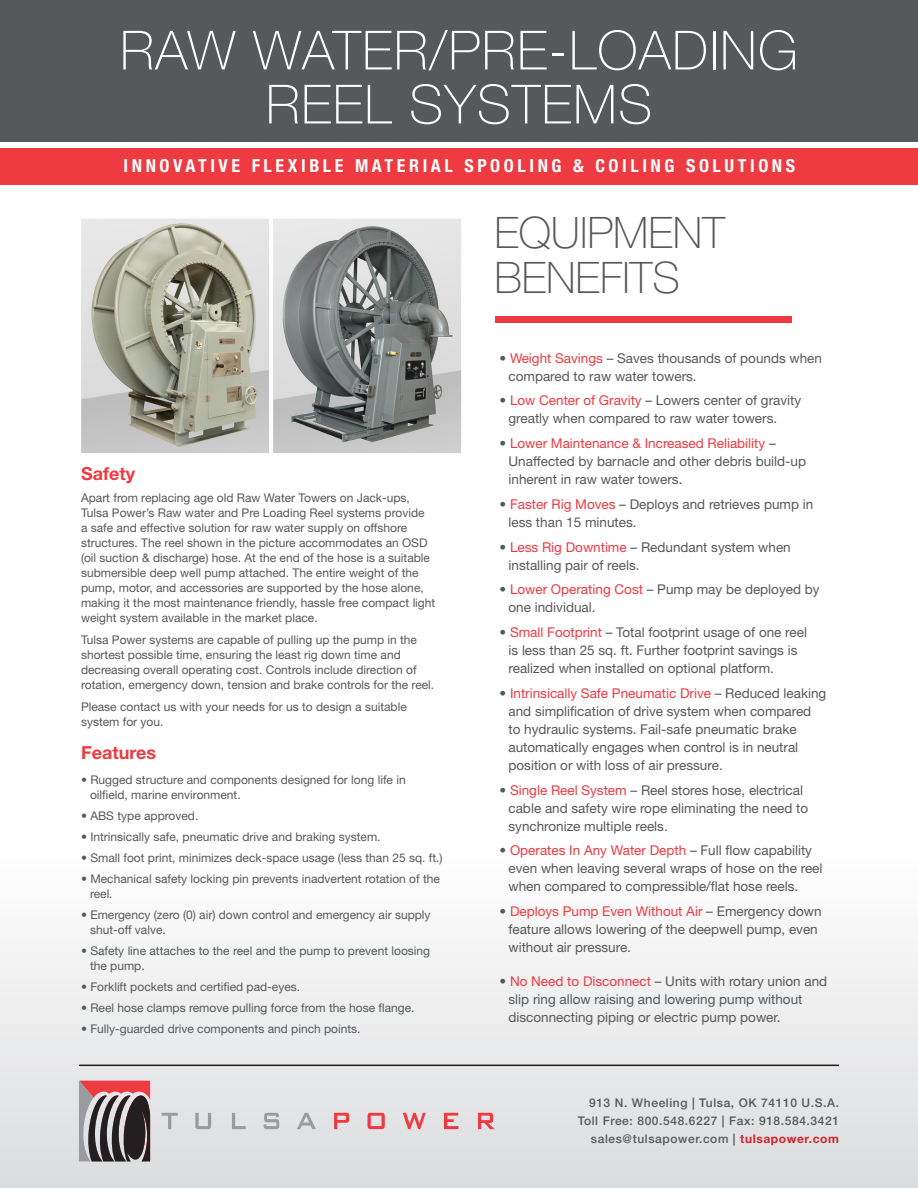
<style>
.page{position:relative;width:918px;height:1188px;background:#fff}
.page>*{position:absolute;margin:0;border:0;box-sizing:border-box;transform-origin:0 0}
.t1{font:100 54px "Helvetica Neue";letter-spacing:.025em;color:#fff}
.t2{font:100 43.5px "Helvetica Neue";color:#57585a}
.t3{font:700 condensed 18px "Helvetica Neue";letter-spacing:.2em;color:#fff}
.t4{font:700 18px "Helvetica Neue";color:#ee3a41}
.t5{font:13.5px/18px "Helvetica Neue";color:#57585a}
.t6{font:12px/15px "Helvetica Neue";color:#57585a}
.t7{font:500 12px "Helvetica Neue";letter-spacing:.05em;color:#57585a}
.s1{color:#ee3a41}
.s2{font-weight:700;color:#d1232a}
</style>
<div class="page">
<div style="left:0;top:858px;width:918px;height:330px;background:linear-gradient(to bottom,#fdfdfe,#dbdcdd)"></div>
<div style="left:0;top:0;width:918px;height:142px;background:#57585a"></div>
<div style="left:0;top:148px;width:918px;height:36px;background:#ee3a41"></div>
<div style="left:495px;top:316px;width:297px;height:7px;background:#ee3a41"></div>
<hr style="left:79px;top:1065px;width:760px;height:1px;background:#231f20">
<svg style="left:79px;top:1080px;width:72px;height:97px;background:#917a7c"></svg>
<svg style="left:162px;top:1113px;width:16px;height:16px"></svg>
<svg style="left:195px;top:1113px;width:16px;height:16px"></svg>
<svg style="left:232px;top:1113px;width:14px;height:16px"></svg>
<svg style="left:264px;top:1113px;width:15px;height:16px"></svg>
<svg style="left:297px;top:1113px;width:19px;height:16px"></svg>
<svg style="left:334px;top:1113px;width:15px;height:16px"></svg>
<svg style="left:368px;top:1113px;width:17px;height:16px"></svg>
<svg style="left:403px;top:1113px;width:23px;height:16px"></svg>
<svg style="left:444px;top:1113px;width:14px;height:16px"></svg>
<svg style="left:478px;top:1113px;width:17px;height:16px"></svg>
<img style="left:82px;top:219px;width:186px;height:233px">
<div style="left:77px;top:214px;width:196px;height:243px;border:4px solid #fff"></div>
<img style="left:274px;top:219px;width:186px;height:233px">
<div style="left:269px;top:214px;width:196px;height:243px;border:4px solid #fff"></div>
<p class="t1" style="left:120px;top:19px;width:680px">RAW WATER/PRE-LOADING</p>
<p class="t1" style="left:266px;top:73px;width:388px">REEL SYSTEMS</p>
<p class="t3" style="left:124px;top:155px;width:673px">INNOVATIVE FLEXIBLE MATERIAL SPOOLING &amp; COILING SOLUTIONS</p>
<p class="t4" style="left:81px;top:463px;width:56px">Safety</p>
<p class="t6" style="left:81px;top:490px;width:356px">Apart from replacing age old Raw Water Towers on Jack-ups, Tulsa Power’s Raw water and Pre Loading Reel systems provide<br>a safe and effective solution for raw water supply on offshore structures. The reel shown in the picture accommodates an OSD (oil suction &amp; discharge) hose. At the end of the hose is a suitable submersible deep well pump attached. The entire weight of the pump, motor, and accessories are supported by the hose alone, making it the most maintenance friendly, hassle free compact light weight system available in the market place.</p>
<p class="t6" style="left:81px;top:632px;width:355px">Tulsa Power systems are capable of pulling up the pump in the shortest possible time, ensuring the least rig down time and decreasing overall operating cost. Controls include direction of rotation, emergency down, tension and brake controls for the reel.</p>
<p class="t6" style="left:81px;top:699px;width:327px">Please contact us with your needs for us to design a suitable system for you.</p>
<p class="t4" style="left:81px;top:741px;width:77px">Features</p>
<p class="t6" style="left:90px;top:772px;width:317px;text-indent:-9px">• Rugged structure and components designed for long life in oilfield, marine environment.</p>
<p class="t6" style="left:81px;top:808px;width:119px">• ABS type approved.</p>
<p class="t6" style="left:81px;top:829px;width:301px">• Intrinsically safe, pneumatic drive and braking system.</p>
<p class="t6" style="left:81px;top:850px;width:363px">• Small foot print, minimizes deck-space usage (less than 25 sq. ft.)</p>
<p class="t6" style="left:90px;top:871px;width:351px;text-indent:-9px">• Mechanical safety locking pin prevents inadvertent rotation of the reel.</p>
<p class="t6" style="left:90px;top:907px;width:342px;text-indent:-9px">• Emergency (zero (0) air) down control and emergency air supply shut-off valve.</p>
<p class="t6" style="left:90px;top:943px;width:342px;text-indent:-9px">• Safety line attaches to the reel and the pump to prevent loosing the pump.</p>
<p class="t6" style="left:81px;top:979px;width:221px">• Forklift pockets and certified pad-eyes.</p>
<p class="t6" style="left:81px;top:1000px;width:335px">• Reel hose clamps remove pulling force from the hose flange.</p>
<p class="t6" style="left:81px;top:1021px;width:281px">• Fully-guarded drive components and pinch points.</p>
<p class="t2" style="left:494px;top:208px;width:232px">EQUIPMENT</p>
<p class="t2" style="left:494px;top:253px;width:187px">BENEFITS</p>
<p class="t5" style="left:508px;top:349px;width:315px;text-indent:-9px">• <span class="s1">Weight Savings</span> – Saves thousands of pounds when compared to raw water towers.</p>
<p class="t5" style="left:508px;top:391px;width:294px;text-indent:-9px">• <span class="s1">Low Center of Gravity</span> – Lowers center of gravity greatly when compared to raw water towers.</p>
<p class="t5" style="left:508px;top:434px;width:299px;text-indent:-9px">• <span class="s1">Lower Maintenance &amp; Increased Reliability</span> –<br>Unaffected by barnacle and other debris build-up inherent in raw water towers.</p>
<p class="t5" style="left:508px;top:495px;width:306px;text-indent:-9px">• <span class="s1">Faster Rig Moves</span> – Deploys and retrieves pump in less than 15 minutes.</p>
<p class="t5" style="left:508px;top:538px;width:284px;text-indent:-9px">• <span class="s1">Less Rig Downtime</span> – Redundant system when installing pair of reels.</p>
<p class="t5" style="left:508px;top:580px;width:313px;text-indent:-9px">• <span class="s1">Lower Operating Cost</span> – Pump may be deployed by one individual.</p>
<p class="t5" style="left:508px;top:623px;width:300px;text-indent:-9px">• <span class="s1">Small Footprint</span> – Total footprint usage of one reel is less than 25 sq. ft. Further footprint savings is realized when installed on optional platform.</p>
<p class="t5" style="left:508px;top:684px;width:319px;text-indent:-9px">• <span class="s1">Intrinsically Safe Pneumatic Drive</span> – Reduced leaking and simplification of drive system when compared to hydraulic systems. Fail-safe pneumatic brake automatically engages when control is in neutral position or with loss of air pressure.</p>
<p class="t5" style="left:508px;top:781px;width:301px;text-indent:-9px">• <span class="s1">Single Reel System</span> – Reel stores hose, electrical cable and safety wire rope eliminating the need to synchronize multiple reels.</p>
<p class="t5" style="left:508px;top:841px;width:316px;text-indent:-9px">• <span class="s1">Operates In Any Water Depth</span> – Full flow capability even when leaving several wraps of hose on the reel when compared to compressible/flat hose reels.</p>
<p class="t5" style="left:508px;top:902px;width:315px;text-indent:-9px">• <span class="s1">Deploys Pump Even Without Air</span> – Emergency down feature allows lowering of the deepwell pump, even without air pressure.</p>
<p class="t5" style="left:508px;top:972px;width:320px;text-indent:-9px">• <span class="s1">No Need to Disconnect</span> – Units with rotary union and slip ring allow raising and lowering pump without disconnecting piping or electric pump power.</p>
<p class="t7" style="left:589px;top:1095px;width:251px">913 N. Wheeling | Tulsa, OK 74110 U.S.A.</p>
<p class="t7" style="left:578px;top:1113px;width:263px">Toll Free: 800.548.6227 | Fax: 918.584.3421</p>
<p class="t7" style="left:591px;top:1131px;width:250px">sales@tulsapower.com | <span class="s2">tulsapower.com</span></p>
</div>
